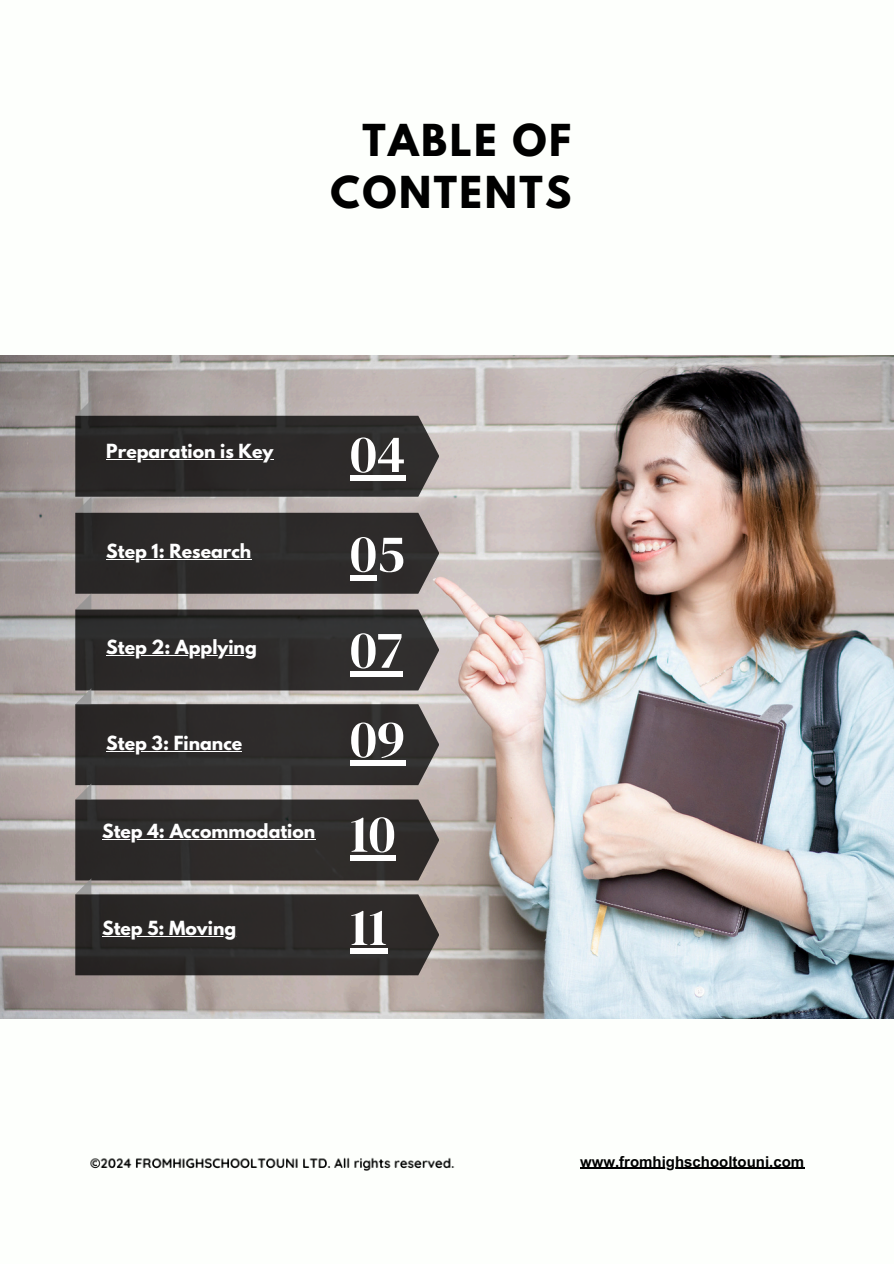
<style>
.page{position:relative;width:894px;height:1264px;background:#fff}
.page>*{position:absolute;margin:0;border:0;box-sizing:border-box;transform-origin:0 0}
.t1{font:53.25px "DM Serif Display";color:#fff}
.t2{font:53.1px "DM Serif Display";color:#fff}
.t3{font:700 39px/51.8px "League Spartan";letter-spacing:.065em;color:#000;text-align:right}
.t4{font:700 17.25px "League Spartan";color:#fff}
.t5{font:700 15px "Arial MT Pro";color:#000}
</style>
<div class="page">
<img style="left:0;top:356px;width:893px;height:662px">
<svg style="left:75px;top:399px;width:364px;height:576px;background:#494544"></svg>
<div style="left:350px;top:475px;width:55px;height:5px;background:#fff"></div>
<div style="left:350px;top:575px;width:26px;height:5px;background:#fff"></div>
<div style="left:350px;top:671px;width:52px;height:5px;background:#fff"></div>
<div style="left:350px;top:760px;width:55px;height:5px;background:#fff"></div>
<hr style="left:106px;top:459px;width:167px;height:1px;background:#fff">
<hr style="left:106px;top:559px;width:145px;height:1px;background:#fff">
<hr style="left:106px;top:655px;width:151px;height:1px;background:#fff">
<hr style="left:106px;top:751px;width:136px;height:1px;background:#fff">
<hr style="left:102px;top:839px;width:213px;height:1px;background:#fff">
<hr style="left:102px;top:936px;width:134px;height:1px;background:#fff">
<div style="left:350px;top:948px;width:37px;height:5px;background:#fff"></div>
<img style="left:90px;top:1157px;width:365px;height:14px">
<hr style="left:580px;top:1167px;width:224px;height:1px;background:#000">
<p class="t3" style="left:330px;top:119px;width:242px">TABLE OF<br>CONTENTS</p>
<h2 class="t4" style="left:106px;top:443px;width:169px">Preparation is Key</h2>
<p class="t4" style="left:106px;top:542px;width:146px">Step 1: Research</p>
<h2 class="t4" style="left:106px;top:638px;width:152px">Step 2: Applying</h2>
<p class="t4" style="left:106px;top:734px;width:137px">Step 3: Finance</p>
<h2 class="t4" style="left:102px;top:822px;width:215px">Step 4: Accommodation</h2>
<h2 class="t1" style="left:350px;top:417px;width:57px">04</h2>
<p class="t2" style="left:350px;top:516px;width:56px">05</p>
<h2 class="t2" style="left:350px;top:612px;width:54px">07</h2>
<p class="t2" style="left:350px;top:702px;width:56px">09</p>
<p class="t2" style="left:350px;top:796px;width:47px">10</p>
<p class="t4" style="left:102px;top:919px;width:135px">Step 5: Moving</p>
<h2 class="t2" style="left:350px;top:890px;width:39px">11</h2>
<p class="t5" style="left:580px;top:1155px;width:226px">www.fromhighschooltouni.com</p>
</div>
